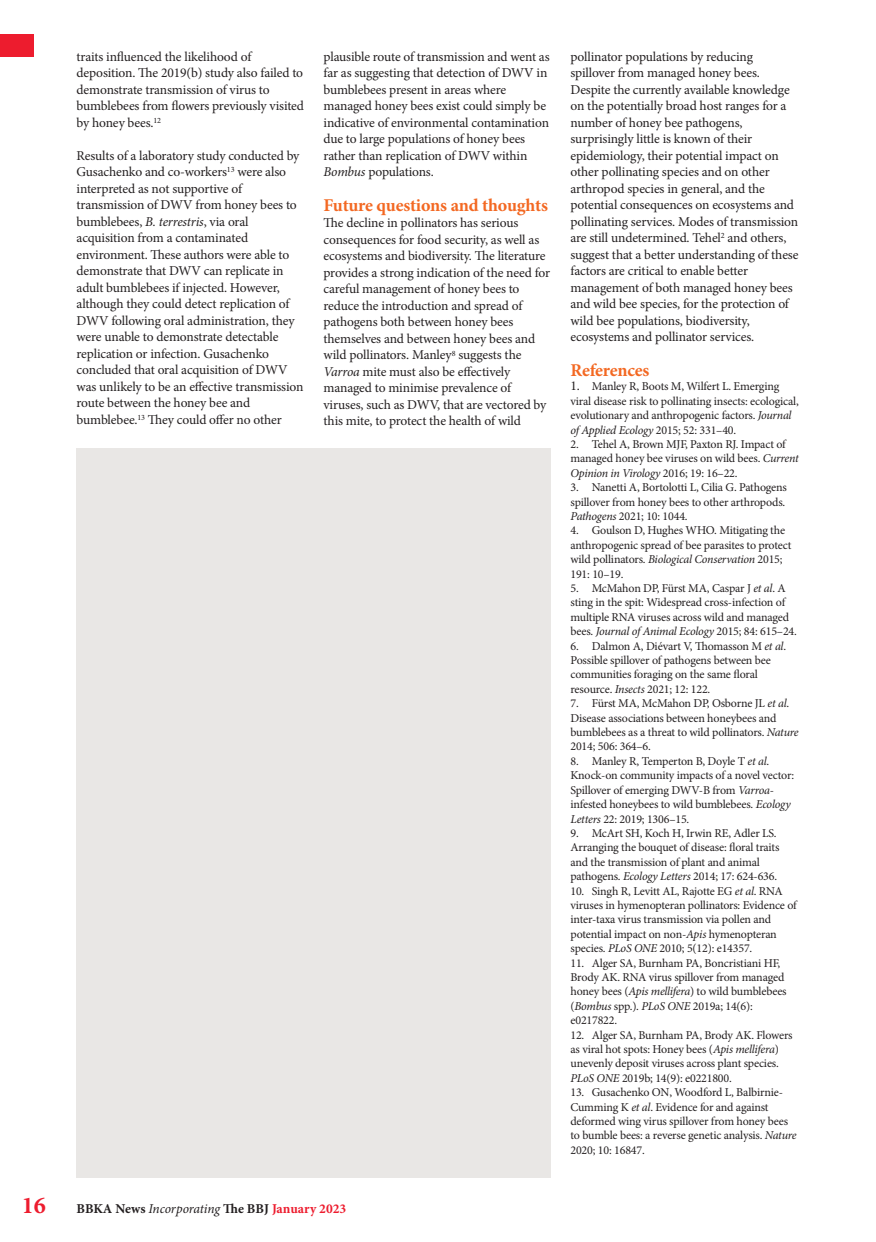
<style>
.page{position:relative;width:876px;height:1242px;background:#fff}
.page>*{position:absolute;margin:0;border:0;box-sizing:border-box;transform-origin:0 0}
.t1{font:700 24px "Minion Pro";color:#ed1c2e}
.t2{font:700 18px "Minion Pro";letter-spacing:-.01em;color:#f36822}
.t3{font:13.5px/16.5px "Minion Pro";letter-spacing:-.01em;color:#231f20}
.t4{font:700 13.5px "Minion Pro";color:#231f20}
.t5{font:12px/14.4px "Minion Pro";letter-spacing:-.015em;color:#231f20}
.s1{font-style:italic}
.s2{font-weight:400;font-style:italic}
.s3{color:#ed1c2e}
.s4{font-size:13.5px}
</style>
<div class="page">
<div style="left:0;top:34px;width:34px;height:22px;background:#ed1c2e"></div>
<div style="left:76px;top:448px;width:475px;height:730px;background:#e9e7e5"></div>
<p class="t3" style="left:77px;top:50px;width:229px">traits influenced the likelihood of deposition. The 2019(b) study also failed to demonstrate transmission of virus to bumblebees from flowers previously visited by honey bees.<sup>12</sup></p>
<p class="t3" style="left:77px;top:149px;width:228px">Results of a laboratory study conducted by Gusachenko and co-workers<sup>13</sup> were also interpreted as not supportive of transmission of DWV from honey bees to bumblebees, <span class="s1">B. terrestris</span>, via oral acquisition from a contaminated environment. These authors were able to demonstrate that DWV can replicate in adult bumblebees if injected. However, although they could detect replication of DWV following oral administration, they were unable to demonstrate detectable replication or infection. Gusachenko concluded that oral acquisition of DWV was unlikely to be an effective transmission route between the honey bee and bumblebee.<sup>13</sup> They could offer no other</p>
<p class="t3" style="left:324px;top:50px;width:228px">plausible route of transmission and went as far as suggesting that detection of DWV in bumblebees present in areas where managed honey bees exist could simply be indicative of environmental contamination due to large populations of honey bees rather than replication of DWV within <span class="s1">Bombus</span> populations.</p>
<p class="t2" style="left:324px;top:198px;width:226px">Future questions and thoughts</p>
<p class="t3" style="left:324px;top:216px;width:228px">The decline in pollinators has serious consequences for food security, as well as ecosystems and biodiversity. The literature provides a strong indication of the need for careful management of honey bees to reduce the introduction and spread of pathogens both between honey bees themselves and between honey bees and wild pollinators. Manley<sup>8</sup> suggests the <span class="s1">Varroa</span> mite must also be effectively managed to minimise prevalence of viruses, such as DWV, that are vectored by this mite, to protect the health of wild</p>
<p class="t1" style="left:22px;top:1195px;width:25px">16</p>
<p class="t4" style="left:76px;top:1202px;width:271px">BBKA News <span class="s2">Incorporating</span> The BBJ <span class="s3">January 2023</span></p>
<p class="t3" style="left:570px;top:50px;width:230px">pollinator populations by reducing spillover from managed honey bees.<br>Despite the currently available knowledge on the potentially broad host ranges for a number of honey bee pathogens, surprisingly little is known of their epidemiology, their potential impact on other pollinating species and on other arthropod species in general, and the potential consequences on ecosystems and pollinating services. Modes of transmission are still undetermined. Tehel<sup>2</sup> and others, suggest that a better understanding of these factors are critical to enable better management of both managed honey bees and wild bee species, for the protection of wild bee populations, biodiversity, ecosystems and pollinator services.</p>
<p class="t2" style="left:570px;top:363px;width:80px">References</p>
<p class="t5" style="left:570px;top:380px;width:230px"><span class="s4">1.</span> Manley R, Boots M, Wilfert L. Emerging viral disease risk to pollinating insects: ecological, evolutionary and anthropogenic factors. <span class="s1">Journal of Applied Ecology</span> 2015; 52: 331–40.</p>
<p class="t5" style="left:570px;top:438px;width:230px">2. Tehel A, Brown MJF, Paxton RJ. Impact of managed honey bee viruses on wild bees. <span class="s1">Current<br>Opinion in Virology</span> 2016; 19: 16–22.</p>
<p class="t5" style="left:570px;top:481px;width:218px">3. Nanetti A, Bortolotti L, Cilia G. Pathogens spillover from honey bees to other arthropods.<br><span class="s1">Pathogens</span> 2021; 10: 1044.</p>
<p class="t5" style="left:570px;top:524px;width:222px">4. Goulson D, Hughes WHO. Mitigating the anthropogenic spread of bee parasites to protect wild pollinators. <span class="s1">Biological Conservation</span> 2015; 191: 10–19.</p>
<p class="t5" style="left:570px;top:582px;width:228px">5. McMahon DP, Fürst MA, Caspar J <span class="s1">et al</span>. A sting in the spit: Widespread cross-infection of multiple RNA viruses across wild and managed bees. <span class="s1">Journal of Animal Ecology</span> 2015; 84: 615–24.</p>
<p class="t5" style="left:570px;top:640px;width:217px">6. Dalmon A, Diévart V, Thomasson M <span class="s1">et al</span>.<br>Possible spillover of pathogens between bee communities foraging on the same floral resource. <span class="s1">Insects</span> 2021; 12: 122.</p>
<p class="t5" style="left:570px;top:697px;width:230px">7. Fürst MA, McMahon DP, Osborne JL <span class="s1">et al</span>.<br>Disease associations between honeybees and bumblebees as a threat to wild pollinators. <span class="s1">Nature </span>2014; 506: 364–6.</p>
<p class="t5" style="left:570px;top:755px;width:225px">8. Manley R, Temperton B, Doyle T <span class="s1">et al</span>.<br>Knock-on community impacts of a novel vector:<br>Spillover of emerging DWV-B from <span class="s1">Varroa&shy;</span>infested honeybees to wild bumblebees. <span class="s1">Ecology Letters</span> 22: 2019; 1306–15.</p>
<p class="t5" style="left:570px;top:827px;width:210px">9. McArt SH, Koch H, Irwin RE, Adler LS.<br>Arranging the bouquet of disease: floral traits and the transmission of plant and animal pathogens. <span class="s1">Ecology Letters</span> 2014; 17: 624-636.</p>
<p class="t5" style="left:570px;top:884px;width:228px">10. Singh R, Levitt AL, Rajotte EG <span class="s1">et al</span>. RNA viruses in hymenopteran pollinators: Evidence of inter-taxa virus transmission via pollen and potential impact on non-<span class="s1">Apis</span> hymenopteran species. <span class="s1">PLoS ONE</span> 2010; 5(12): e14357.</p>
<p class="t5" style="left:570px;top:956px;width:218px">11. Alger SA, Burnham PA, Boncristiani HF, Brody AK. RNA virus spillover from managed honey bees (<span class="s1">Apis mellifera</span>) to wild bumblebees (<span class="s1">Bombus</span> spp.). <span class="s1">PLoS ONE</span> 2019a; 14(6): e0217822.</p>
<p class="t5" style="left:570px;top:1028px;width:224px">12. Alger SA, Burnham PA, Brody AK. Flowers as viral hot spots: Honey bees (<span class="s1">Apis mellifera</span>) unevenly deposit viruses across plant species.<br><span class="s1">PLoS ONE</span> 2019b; 14(9): e0221800.</p>
<p class="t5" style="left:570px;top:1086px;width:228px">13. Gusachenko ON, Woodford L, Balbirnie-Cumming K <span class="s1">et al</span>. Evidence for and against deformed wing virus spillover from honey bees to bumble bees: a reverse genetic analysis. <span class="s1">Nature </span>2020; 10: 16847.</p>
</div>
